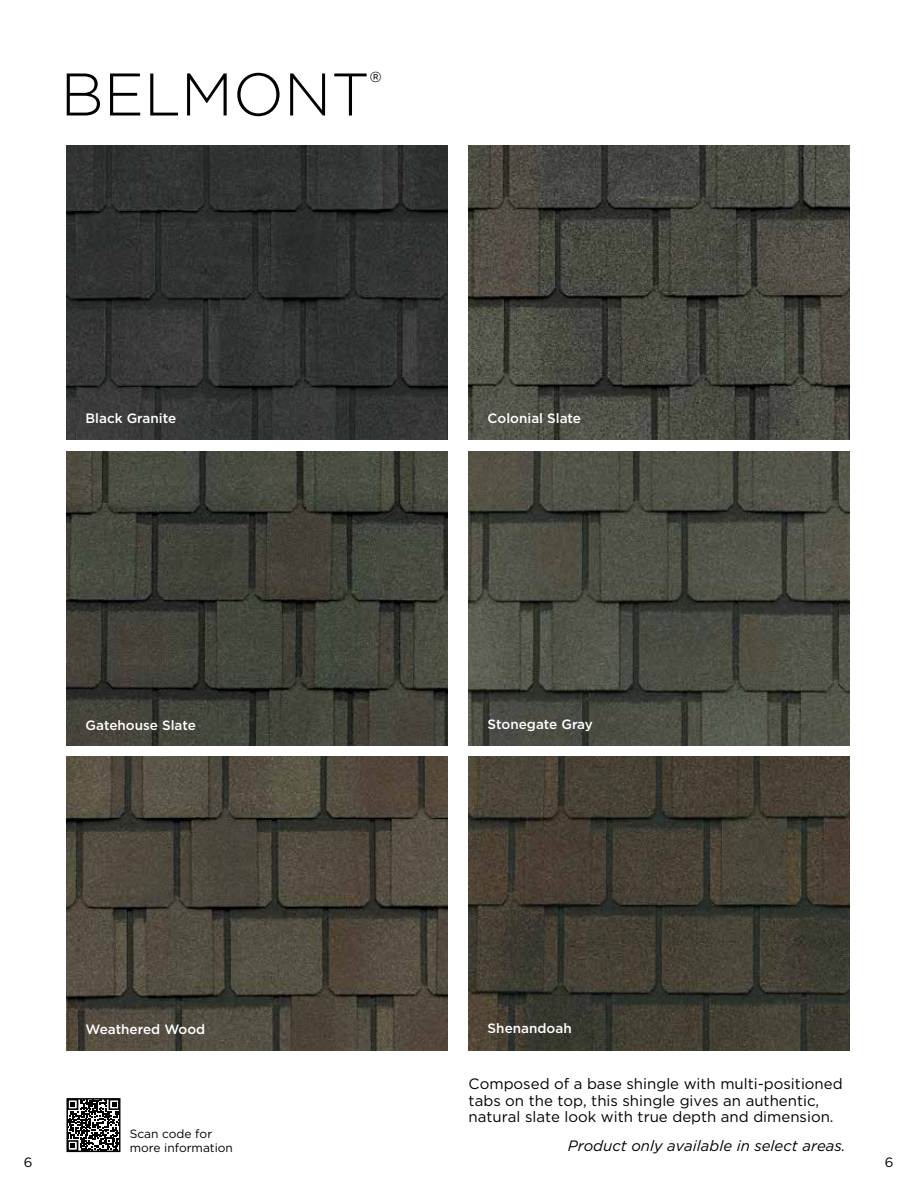
<style>
.page{position:relative;width:918px;height:1188px;background:#fff}
.page>*{position:absolute;margin:0;border:0;box-sizing:border-box;transform-origin:0 0}
.t1{font:300 60px "Gotham";color:#000}
.t2{font:15px/16.5px "Gotham";color:#000}
.t3{font:italic 15px "Gotham";color:#000}
.t4{font:500 13.5px "Gotham";color:#fff}
.t5{font:13.5px "Gotham";color:#000}
.t6{font:12px/14.4px "Gotham";color:#000}
</style>
<div class="page">
<img style="left:469px;top:451px;width:380px;height:294px">
<img style="left:66px;top:451px;width:381px;height:294px">
<img style="left:469px;top:146px;width:380px;height:294px">
<img style="left:469px;top:757px;width:380px;height:293px">
<img style="left:66px;top:146px;width:381px;height:294px">
<img style="left:66px;top:757px;width:381px;height:293px">
<svg style="left:69px;top:1101px;width:48px;height:48px"></svg>
<div style="left:66px;top:1098px;width:54px;height:54px;border:2px solid #000"></div>
<h1 class="t1" style="left:60px;top:56px;width:323px">BELMONT<sup>®</sup></h1>
<p class="t4" style="left:86px;top:409px;width:92px">Black Granite</p>
<p class="t4" style="left:488px;top:409px;width:95px">Colonial Slate</p>
<p class="t4" style="left:86px;top:716px;width:112px">Gatehouse Slate</p>
<p class="t4" style="left:488px;top:716px;width:107px">Stonegate Gray</p>
<p class="t5" style="left:24px;top:1153px;width:10px">6</p>
<p class="t4" style="left:86px;top:1021px;width:121px">Weathered Wood</p>
<p class="t4" style="left:488px;top:1020px;width:86px">Shenandoah</p>
<p class="t2" style="left:469px;top:1076px;width:376px">Composed of a base shingle with multi-positioned tabs on the top, this shingle gives an authentic, natural slate look with true depth and dimension.</p>
<p class="t6" style="left:130px;top:1126px;width:105px">Scan code for more information</p>
<p class="t3" style="left:568px;top:1136px;width:279px">Product only available in select areas.</p>
<p class="t5" style="left:885px;top:1153px;width:10px">6</p>
</div>
